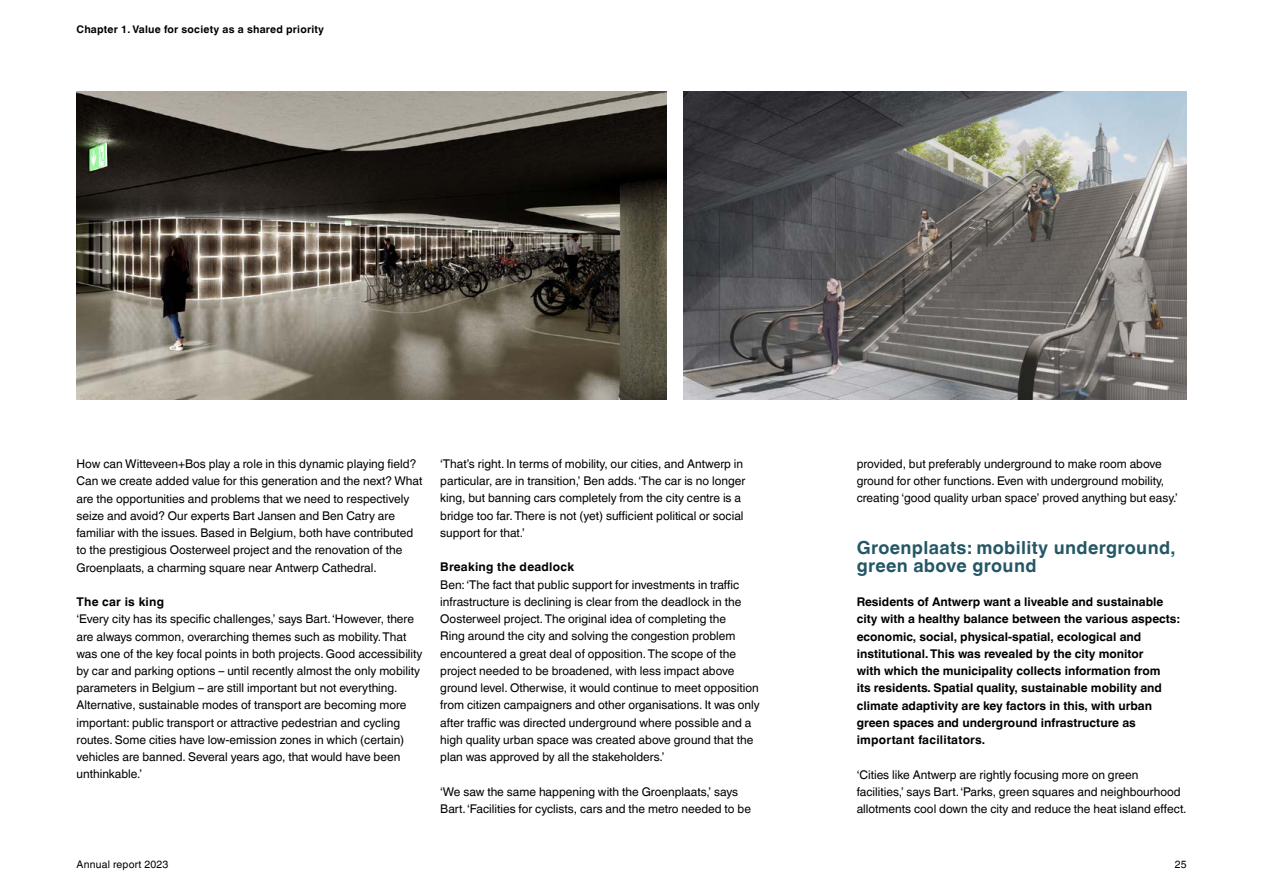
<style>
.page{position:relative;width:1263px;height:893px;background:#fff}
.page>*{position:absolute;margin:0;border:0;box-sizing:border-box;transform-origin:0 0}
.t1{font:700 18px/17.2px "Helvetica World";letter-spacing:.02em;color:#245766}
.t2{font:12px/17.2px "Helvetica World";color:#000}
.t3{font:700 12px/17.2px "Helvetica World";color:#000}
.t4{font:700 12px "Helvetica World";letter-spacing:.02em;color:#000}
.t5{font:700 10.5px "Helvetica World";letter-spacing:.02em;color:#000}
.t6{font:10.5px "Helvetica World";letter-spacing:.02em;color:#000}
</style>
<div class="page">
<img style="left:683px;top:91px;width:503px;height:308px">
<img style="left:77px;top:91px;width:589px;height:308px">
<p class="t5" style="left:77px;top:23px;width:249px">Chapter 1. Value for society as a shared priority</p>
<p class="t2" style="left:77px;top:455px;width:347px">How can Witteveen+Bos play a role in this dynamic playing field?<br>Can we create added value for this generation and the next? What are the opportunities and problems that we need to respectively seize and avoid? Our experts Bart Jansen and Ben Catry are familiar with the issues. Based in Belgium, both have contributed to the prestigious Oosterweel project and the renovation of the Groenplaats, a charming square near Antwerp Cathedral.</p>
<p class="t4" style="left:77px;top:595px;width:89px">The car is king</p>
<p class="t2" style="left:77px;top:610px;width:347px">‘Every city has its specific challenges,’ says Bart. ‘However, there are always common, overarching themes such as mobility. That was one of the key focal points in both projects. Good accessibility by car and parking options – until recently almost the only mobility parameters in Belgium – are still important but not everything.<br>Alternative, sustainable modes of transport are becoming more important: public transport or attractive pedestrian and cycling routes. Some cities have low-emission zones in which (certain) vehicles are banned. Several years ago, that would have been unthinkable.’</p>
<p class="t2" style="left:440px;top:455px;width:307px">‘That’s right. In terms of mobility, our cities, and Antwerp in particular, are in transition,’ Ben adds. ‘The car is no longer king, but banning cars completely from the city centre is a bridge too far. There is not (yet) sufficient political or social support for that.’</p>
<p class="t4" style="left:440px;top:560px;width:135px">Breaking the deadlock</p>
<p class="t2" style="left:440px;top:576px;width:321px">Ben: ‘The fact that public support for investments in traffic infrastructure is declining is clear from the deadlock in the Oosterweel project. The original idea of completing the<br>Ring around the city and solving the congestion problem encountered a great deal of opposition. The scope of the project needed to be broadened, with less impact above ground level. Otherwise, it would continue to meet opposition from citizen campaigners and other organisations. It was only after traffic was directed underground where possible and a high quality urban space was created above ground that the plan was approved by all the stakeholders.’</p>
<p class="t2" style="left:440px;top:783px;width:312px">‘We saw the same happening with the Groenplaats,’ says<br>Bart. ‘Facilities for cyclists, cars and the metro needed to be</p>
<p class="t2" style="left:857px;top:455px;width:323px">provided, but preferably underground to make room above ground for other functions. Even with underground mobility, creating ‘good quality urban space’ proved anything but easy.’</p>
<h1 class="t1" style="left:857px;top:539px;width:320px">Groenplaats: mobility underground, green above ground</h1>
<p class="t3" style="left:857px;top:593px;width:325px">Residents of Antwerp want a liveable and sustainable city with a healthy balance between the various aspects: economic, social, physical-spatial, ecological and institutional. This was revealed by the city monitor<br>with which the municipality collects information from<br>its residents. Spatial quality, sustainable mobility and climate adaptivity are key factors in this, with urban green spaces and underground infrastructure as important facilitators.</p>
<p class="t2" style="left:857px;top:766px;width:331px">‘Cities like Antwerp are rightly focusing more on green facilities,’ says Bart. ‘Parks, green squares and neighbourhood allotments cool down the city and reduce the heat island effect.</p>
<p class="t6" style="left:77px;top:858px;width:93px">Annual report 2023</p>
<p class="t6" style="left:1175px;top:858px;width:13px">25</p>
</div>
